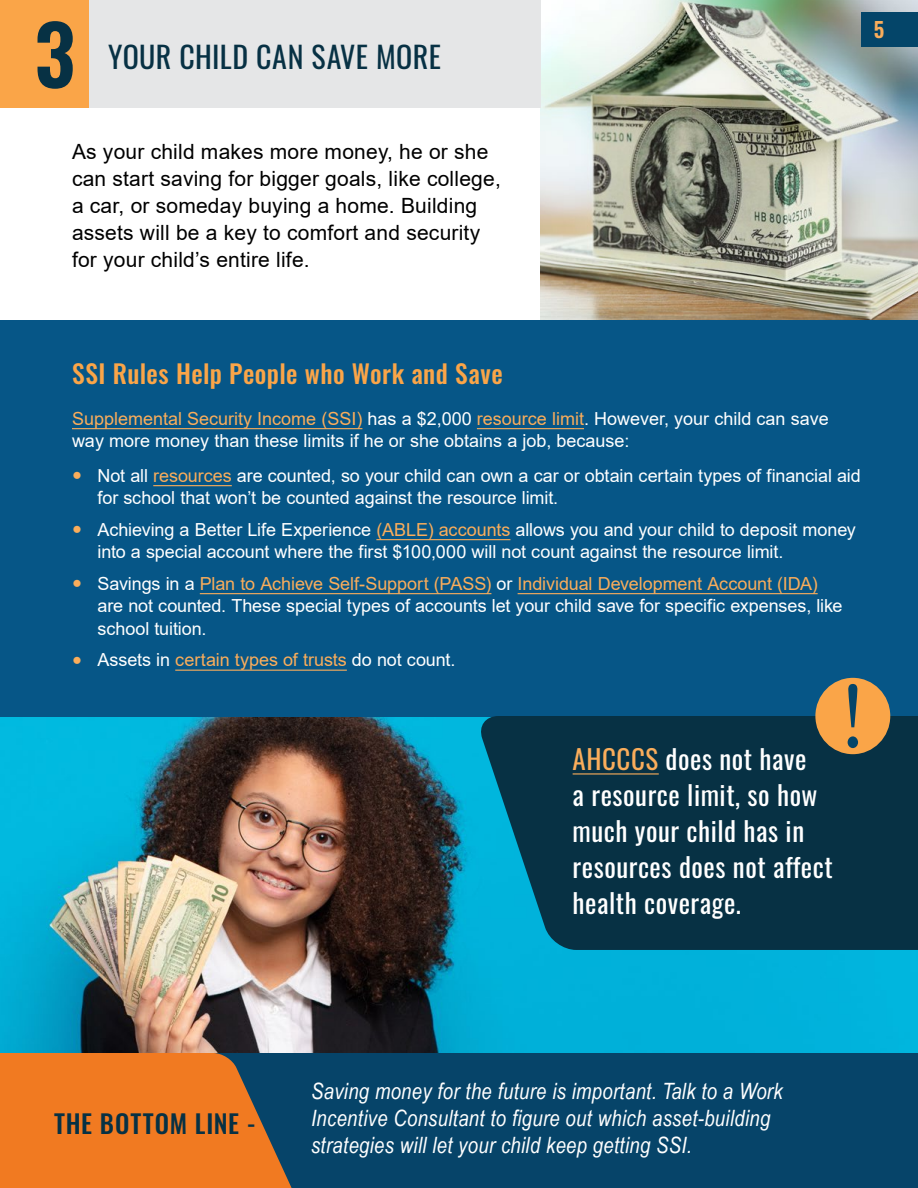
<style>
.page{position:relative;width:918px;height:1188px;background:#fff}
.page>*{position:absolute;margin:0;border:0;box-sizing:border-box;transform-origin:0 0}
.t1{font:600 81px "Oswald";color:#073144}
.t2{font:30px "Oswald";letter-spacing:.01em;color:#073144}
.t3{font:27px/36px "Oswald";letter-spacing:.02em;color:#fff}
.t4{font:500 25.5px "Oswald";letter-spacing:.015em;color:#faa548}
.t5{font:500 25.5px "Oswald";letter-spacing:.035em;color:#073144}
.t6{font:italic 22.5px/27px "Arial Narrow";letter-spacing:.015em;color:#fff}
.t7{font:21px/27px "Arial";letter-spacing:.01em;color:#000}
.t8{font:600 21px "Oswald";color:#faad5b}
.t9{font:18px/22.5px "Arial";letter-spacing:-.005em;color:#fff}
.t10{font:18px "Arial";letter-spacing:-.005em;color:#faad5b}
.s1{color:#faad5b}
.s2{font-weight:700;font-size:16.5px;color:#faad5b}
.s3{font-weight:700;font-size:16.5px}
.s4{color:#fff}
</style>
<div class="page">
<img style="left:541px;top:0;width:377px;height:320px">
<div style="left:862px;top:13px;width:56px;height:34px;background:#044569"></div>
<img style="left:0;top:716px;width:918px;height:337px">
<div style="left:0;top:1053px;width:918px;height:135px;background:#064469"></div>
<svg style="left:0;top:1053px;width:292px;height:135px;background:#d77428"></svg>
<div style="left:0;top:320px;width:918px;height:396px;background:#065687"></div>
<hr style="left:72px;top:428px;width:290px;height:1px;background:#faad5b">
<hr style="left:477px;top:428px;width:107px;height:1px;background:#faad5b">
<hr style="left:153px;top:485px;width:79px;height:1px;background:#faad5b">
<hr style="left:376px;top:539px;width:134px;height:1px;background:#faad5b">
<hr style="left:200px;top:593px;width:291px;height:1px;background:#faad5b">
<hr style="left:518px;top:593px;width:300px;height:1px;background:#faad5b">
<hr style="left:175px;top:670px;width:172px;height:1px;background:#faad5b">
<svg style="left:478px;top:716px;width:440px;height:234px;background:#063c51"></svg>
<hr style="left:573px;top:773px;width:86px;height:2px;background:#faad5b">
<div style="left:0;top:0;width:90px;height:108px;background:#faa548"></div>
<div style="left:90px;top:0;width:451px;height:108px;background:#e5e6e7"></div>
<div style="left:815px;top:678px;width:75px;height:76px;background:#faa548;border-radius:50%"></div>
<svg style="left:848px;top:684px;width:10px;height:64px"></svg>
<h1 class="t1" style="left:34px;top:12px;width:42px">3</h1>
<h2 class="t2" style="left:108px;top:30px;width:335px">YOUR CHILD CAN SAVE MORE</h2>
<p class="t7" style="left:72px;top:138px;width:430px">As your child makes more money, he or she can start saving for bigger goals, like college, a car, or someday buying a home. Building assets will be a key to comfort and security for your child’s entire life.</p>
<p class="t8" style="left:874px;top:18px;width:12px">5</p>
<h3 class="t4" style="left:72px;top:361px;width:432px">SSI Rules Help People who Work and Save</h3>
<p class="t9" style="left:72px;top:407px;width:758px"><span class="s1">Supplemental Security Income (SSI)</span> has a $2,000 <span class="s1">resource limit</span>. However, your child can save way more money than these limits if he or she obtains a job, because:</p>
<p class="t9" style="left:98px;top:464px;width:765px;text-indent:-26px"><span class="s2">●</span> Not all <span class="s1">resources</span> are counted, so your child can own a car or obtain certain types of financial aid for school that won’t be counted against the resource limit.</p>
<p class="t9" style="left:98px;top:518px;width:760px;text-indent:-25px"><span class="s2">●</span> Achieving a Better Life Experience <span class="s1">(ABLE) accounts</span> allows you and your child to deposit money into a special account where the first $100,000 will not count against the resource limit.</p>
<p class="t9" style="left:97px;top:572px;width:747px;text-indent:-25px"><span class="s2">●</span> Savings in a <span class="s1">Plan to Achieve Self-Support (PASS)</span> or <span class="s1">Individual Development Account (IDA) </span>are not counted. These special types of accounts let your child save for specific expenses, like school tuition.</p>
<p class="t10" style="left:72px;top:648px;width:385px"><span class="s3">●</span> <span class="s4">Assets in</span> certain types of trusts <span class="s4">do not count.</span></p>
<h3 class="t3" style="left:573px;top:739px;width:262px"><span class="s1">AHCCCS</span> does not have<br>a resource limit, so how much your child has in resources does not affect health coverage.</h3>
<h3 class="t5" style="left:54px;top:1111px;width:203px">THE BOTTOM LINE -</h3>
<p class="t6" style="left:311px;top:1078px;width:473px">Saving money for the future is important. Talk to a Work<br>Incentive Consultant to figure out which asset-building strategies will let your child keep getting SSI.</p>
</div>
